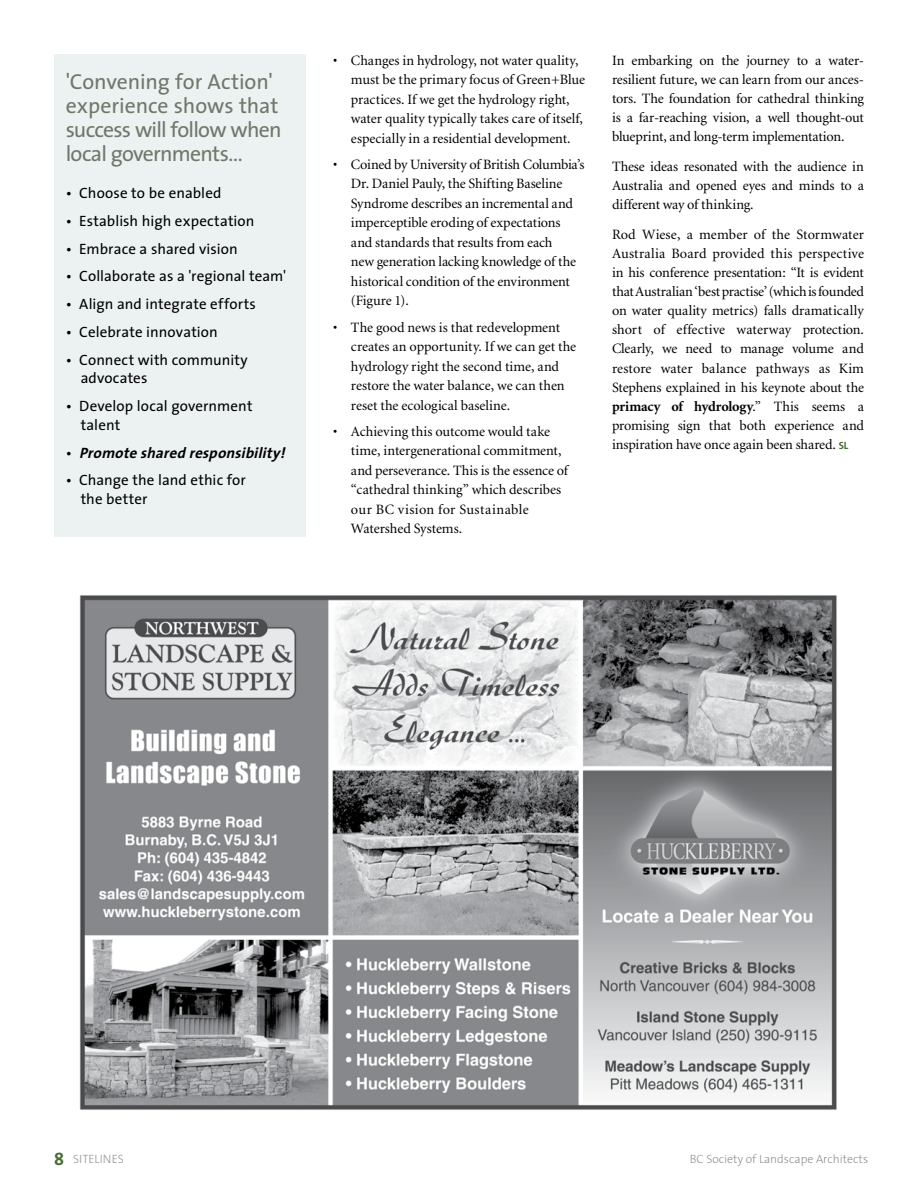
<style>
.page{position:relative;width:918px;height:1188px;background:#fff}
.page>*{position:absolute;margin:0;border:0;box-sizing:border-box;transform-origin:0 0}
.t1{font:21.75px/24px "The Sans";letter-spacing:-.015em;color:#70776a}
.t2{font:15px/18.8px "The Sans";letter-spacing:.005em;color:#000}
.t3{font:italic 700 15px "The Sans";color:#000}
.t4{font:14.25px/19.5px "Minion";letter-spacing:-.005em;color:#000}
.t5{font:200 12px "The Sans";color:#808285}
.s1{font-weight:400;font-style:normal}
.s2{font-weight:700}
.s3{font-family:"The Sans Bold Caps";font-size:10.5px;color:#496c34}
.s4{font-family:"The Sans Bold Caps";font-weight:400;font-size:18px;color:#496c34}
</style>
<div class="page">
<img style="left:79px;top:595px;width:758px;height:515px">
<div style="left:54px;top:54px;width:252px;height:482px;background:#ecf2f2"></div>
<h1 class="t1" style="left:66px;top:69px;width:217px">'Convening for Action' experience shows that success will follow when local governments…</h1>
<p class="t2" style="left:66px;top:183px;width:157px">• Choose to be enabled</p>
<p class="t2" style="left:66px;top:211px;width:190px">• Establish high expectation</p>
<p class="t2" style="left:66px;top:239px;width:173px">• Embrace a shared vision</p>
<p class="t2" style="left:66px;top:266px;width:222px">• Collaborate as a 'regional team'</p>
<p class="t2" style="left:66px;top:294px;width:192px">• Align and integrate efforts</p>
<p class="t2" style="left:66px;top:322px;width:154px">• Celebrate innovation</p>
<p class="t2" style="left:81px;top:350px;width:169px;text-indent:-15px">• Connect with community advocates</p>
<p class="t2" style="left:81px;top:396px;width:173px;text-indent:-15px">• Develop local government talent</p>
<p class="t3" style="left:66px;top:440px;width:226px"><span class="s1">•</span> Promotesharedresponsibility!</p>
<p class="t2" style="left:81px;top:470px;width:167px;text-indent:-15px">• Change the land ethic for the better</p>
<p class="t4" style="left:351px;top:51px;width:235px;text-indent:-18px">• Changes in hydrology, not water quality, must be the primary focus of Green+Blue practices. If we get the hydrology right, water quality typically takes care of itself, especially in a residential development.</p>
<p class="t4" style="left:351px;top:155px;width:235px;text-indent:-18px">• Coined by University of British Columbia’s Dr. Daniel Pauly, the Shifting Baseline Syndrome describes an incremental and imperceptible eroding of expectations and standards that results from each<br>new generation lacking knowledge of the historical condition of the environment (Figure 1).</p>
<p class="t4" style="left:351px;top:318px;width:227px;text-indent:-18px">• The good news is that redevelopment creates an opportunity. If we can get the hydrology right the second time, and restore the water balance, we can then reset the ecological baseline.</p>
<p class="t4" style="left:351px;top:422px;width:218px;text-indent:-18px">• Achieving this outcome would take time, intergenerational commitment, and perseverance. This is the essence of “cathedral thinking” which describes our BC vision for Sustainable Watershed Systems.</p>
<p class="t4" style="left:612px;top:51px;width:254px;line-height:19px;text-align:justify">In embarking on the journey to a water&shy;resilient future, we can learn from our ances&shy;tors. The foundation for cathedral thinking is a far-reaching vision, a well thought-out blueprint, and long-term implementation.</p>
<p class="t4" style="left:612px;top:157px;width:254px;line-height:19px;text-align:justify">These ideas resonated with the audience in Australia and opened eyes and minds to a different way of thinking.</p>
<p class="t4" style="left:612px;top:225px;width:254px;line-height:19px;text-align:justify">Rod Wiese, a member of the Stormwater Australia Board provided this perspective in his conference presentation: “It is evident that Australian ‘best practise’ (which is founded on water quality metrics) falls dramatically short of effective waterway protection.<br>Clearly, we need to manage volume and restore water balance pathways as Kim Stephens explained in his keynote about the <span class="s2">primacy of hydrology</span>.” This seems a promising sign that both experience and inspiration have once again been shared. <span class="s3">SL</span></p>
<p class="t5" style="left:54px;top:1149px;width:71px"><span class="s4">8</span> SITELINES</p>
<p class="t5" style="left:690px;top:1149px;width:180px">BC Society of Landscape Architects</p>
</div>
